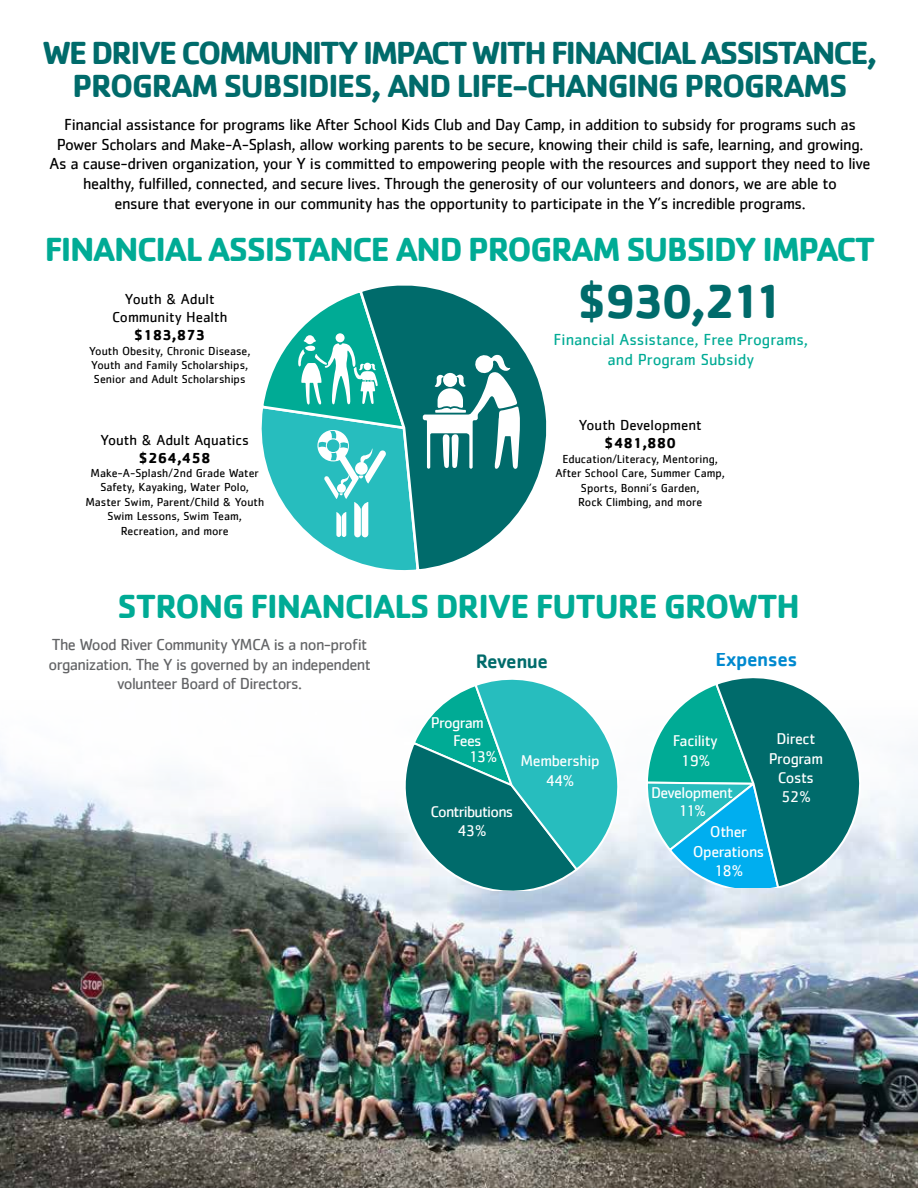
<style>
.page{position:relative;width:918px;height:1188px;background:#fff}
.page>*{position:absolute;margin:0;border:0;box-sizing:border-box;transform-origin:0 0}
.t1{font:700 49.5px "Cachet";letter-spacing:-.09em;color:#006b6b}
.t2{font:700 34.5px "Cachet";letter-spacing:-.04em;color:#00ab95}
.t3{font:700 33px/33px "Cachet";letter-spacing:-.06em;color:#006b6b;text-align:center}
.t4{font:500 20.1px "Cachet";letter-spacing:-.025em;color:#0089cf}
.t5{font:500 20.1px "Cachet";letter-spacing:-.035em;color:#006b6b}
.t6{font:16.5px/19.8px "Cachet";letter-spacing:-.025em;color:#000;text-align:center}
.t7{font:16.5px/19.8px "Cachet";letter-spacing:-.04em;color:#636466;text-align:center}
.t8{font:16.5px/19.8px "Cachet";color:#00ab95;text-align:center}
.t9{font:16.05px/19.4px "Cachet";letter-spacing:-.025em;color:#fff;text-align:center}
.t10{font:16.05px/19.4px "Cachet";letter-spacing:-.05em;color:#fff;text-align:center}
.t11{font:15px/18px "Cachet";color:#000;text-align:center}
.t12{font:700 15px "Cachet";color:#000}
.t13{font:12px/14.4px "Cachet";color:#000;text-align:center}
</style>
<div class="page">
<img style="left:0;top:748px;width:918px;height:440px">
<svg style="left:398px;top:679px;width:232px;height:212px"></svg>
<svg style="left:378px;top:285px;width:169px;height:225px"></svg>
<svg style="left:261px;top:288px;width:259px;height:283px"></svg>
<svg style="left:645px;top:678px;width:218px;height:210px;background:#40a6ad"></svg>
<h3 class="t3" style="left:43px;top:35px;width:836px">WE DRIVE COMMUNITY IMPACT WITH FINANCIAL ASSISTANCE,<br>PROGRAM SUBSIDIES, AND LIFE-CHANGING PROGRAMS</h3>
<p class="t6" style="left:50px;top:114px;width:822px">Financial assistance for programs like After School Kids Club and Day Camp, in addition to subsidy for programs such as Power Scholars and Make-A-Splash, allow working parents to be secure, knowing their child is safe, learning, and growing.<br>As a cause-driven organization, your Y is committed to empowering people with the resources and support they need to live healthy, fulfilled, connected, and secure lives. Through the generosity of our volunteers and donors, we are able to<br>ensure that everyone in our community has the opportunity to participate in the Y’s incredible programs.</p>
<h2 class="t2" style="left:45px;top:227px;width:832px">FINANCIAL ASSISTANCE AND PROGRAM SUBSIDY IMPACT</h2>
<p class="t11" style="left:112px;top:290px;width:117px">Youth &amp; Adult<br>Community Health</p>
<p class="t12" style="left:134px;top:325px;width:73px">$183,873</p>
<p class="t13" style="left:89px;top:343px;width:163px;text-align:left">Youth Obesity, Chronic Disease,<br>Youth and Family Scholarships,<br>Senior and Adult Scholarships</p>
<p class="t11" style="left:100px;top:430px;width:150px">Youth &amp; Adult Aquatics</p>
<p class="t12" style="left:139px;top:448px;width:73px">$264,458</p>
<p class="t13" style="left:85px;top:466px;width:180px">Make-A-Splash/2nd Grade Water<br>Safety, Kayaking, Water Polo,<br>Master Swim, Parent/Child &amp; Youth<br>Swim Lessons, Swim Team,<br>Recreation, and more</p>
<h1 class="t1" style="left:577px;top:270px;width:208px">$930,211</h1>
<p class="t8" style="left:554px;top:329px;width:256px">Financial Assistance, Free Programs, and Program Subsidy</p>
<p class="t11" style="left:579px;top:416px;width:124px">Youth Development</p>
<p class="t12" style="left:605px;top:434px;width:73px">$481,880</p>
<p class="t13" style="left:556px;top:451px;width:171px">Education/Literacy, Mentoring,<br>After School Care, Summer Camp,<br>Sports, Bonni’s Garden,<br>Rock Climbing, and more</p>
<h2 class="t2" style="left:118px;top:585px;width:684px">STRONG FINANCIALS DRIVE FUTURE GROWTH</h2>
<p class="t7" style="left:49px;top:634px;width:324px">The Wood River Community YMCA is a non-profit organization. The Y is governed by an independent volunteer Board of Directors.</p>
<p class="t5" style="left:476px;top:649px;width:74px">Revenue</p>
<p class="t9" style="left:431px;top:713px;width:54px;line-height:18.1px;text-align:right">Program<br>Fees</p>
<p class="t9" style="left:468px;top:747px;width:30px">13%</p>
<p class="t10" style="left:431px;top:802px;width:84px">Contributions<br>43%</p>
<p class="t9" style="left:520px;top:751px;width:81px">Membership<br>44%</p>
<p class="t4" style="left:716px;top:647px;width:83px">Expenses</p>
<p class="t9" style="left:673px;top:731px;width:47px">Facility<br>19%</p>
<p class="t9" style="left:651px;top:784px;width:83px;line-height:18.1px">Development<br>11%</p>
<p class="t9" style="left:769px;top:729px;width:56px">Direct<br>Program<br>Costs<br>52%</p>
<p class="t9" style="left:808px;top:752px;width:31px">19%</p>
<p class="t9" style="left:693px;top:822px;width:73px">Other<br>Operations<br>18%</p>
</div>
